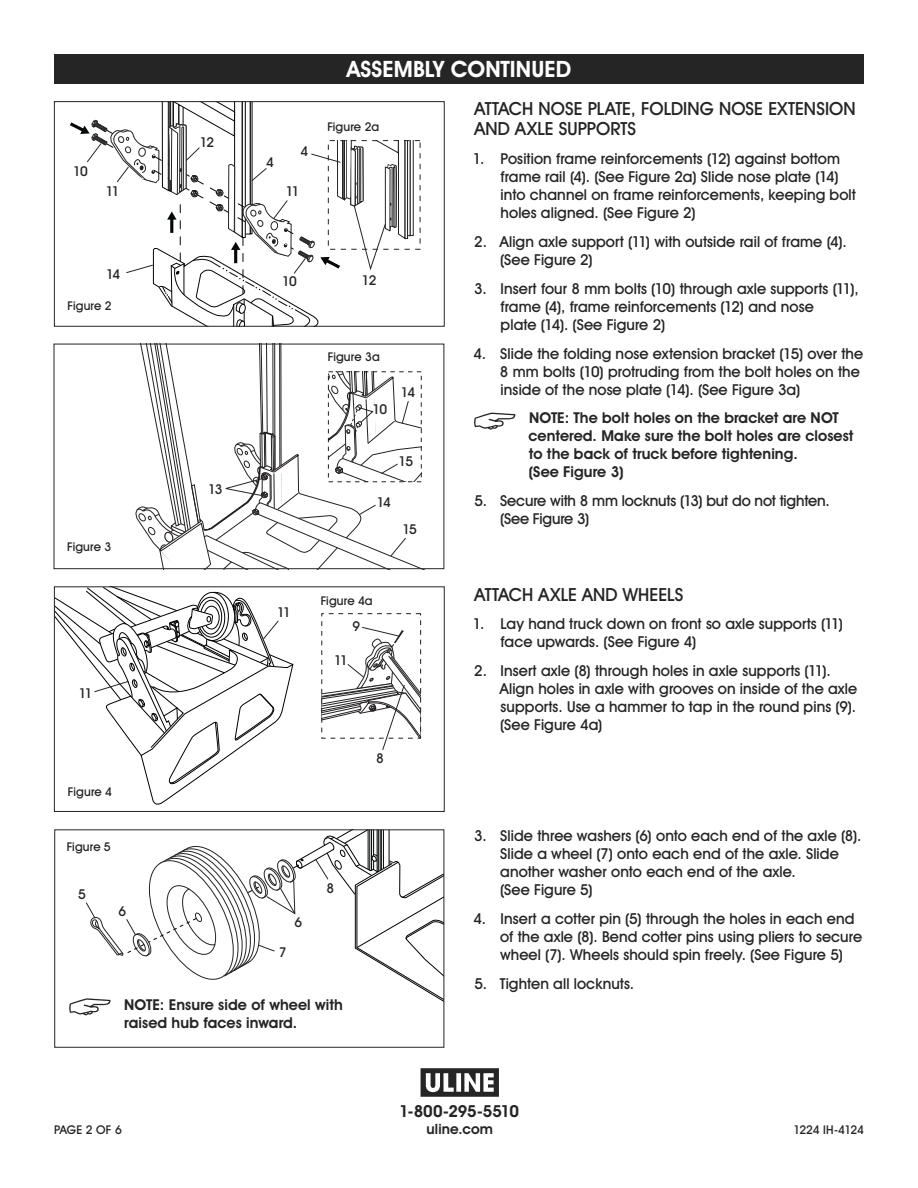
<style>
.page{position:relative;width:918px;height:1188px;background:#fff}
.page>*{position:absolute;margin:0;border:0;box-sizing:border-box;transform-origin:0 0}
.t1{font:700 22.5px "Uline Two Knine";letter-spacing:.005em;color:#fff}
.t2{font:18px/20.2px "Uline Two Knine";color:#252525}
.t3{font:700 16.5px "Uline Two Knine";letter-spacing:-.015em;color:#252525}
.t4{font:15px/18px "Uline Two Knine";letter-spacing:.005em;color:#252525}
.t5{font:700 15px/18px "Uline Two Knine";letter-spacing:.005em;color:#252525}
.t6{font:700 14.25px "Uline Two Knine";letter-spacing:.01em;color:#252525}
.t7{font:13.5px "Uline Two Knine";letter-spacing:-.085em;color:#252525}
.t8{font:12px "Uline Two Knine";letter-spacing:.005em;color:#252525}
</style>
<div class="page">
<div style="left:54px;top:54px;width:810px;height:30px;background:#252525"></div>
<svg style="left:474px;top:413px;width:41px;height:17px"></svg>
<svg style="left:421px;top:1068px;width:78px;height:29px"></svg>
<div style="left:54px;top:586px;width:391px;height:226px;border:1px solid #252525"></div>
<svg style="left:54px;top:587px;width:240px;height:219px"></svg>
<svg style="left:321px;top:626px;width:100px;height:124px"></svg>
<svg style="left:68px;top:102px;width:346px;height:224px"></svg>
<svg style="left:133px;top:344px;width:310px;height:225px"></svg>
<svg style="left:69px;top:830px;width:375px;height:193px"></svg>
<p class="t7" style="left:73px;top:163px;width:16px">10</p>
<p class="t7" style="left:106px;top:183px;width:15px">11</p>
<p class="t7" style="left:106px;top:266px;width:16px">14</p>
<p class="t8" style="left:68px;top:298px;width:46px">Figure 2</p>
<p class="t8" style="left:67px;top:540px;width:46px">Figure 3</p>
<p class="t7" style="left:79px;top:685px;width:15px">11</p>
<p class="t8" style="left:68px;top:784px;width:46px">Figure 4</p>
<p class="t8" style="left:67px;top:839px;width:45px">Figure 5</p>
<p class="t7" style="left:78px;top:886px;width:9px">5</p>
<p class="t7" style="left:119px;top:902px;width:9px">6</p>
<p class="t7" style="left:200px;top:134px;width:16px">12</p>
<p class="t7" style="left:208px;top:481px;width:16px">13</p>
<p class="t7" style="left:266px;top:154px;width:9px">4</p>
<p class="t7" style="left:300px;top:143px;width:9px">4</p>
<p class="t7" style="left:286px;top:183px;width:15px">11</p>
<p class="t7" style="left:282px;top:273px;width:16px">10</p>
<h1 class="t1" style="left:347px;top:56px;width:226px">ASSEMBLY CONTINUED</h1>
<p class="t2" style="left:474px;top:98px;width:383px">ATTACH NOSE PLATE, FOLDING NOSE EXTENSION<br>AND AXLE SUPPORTS</p>
<p class="t4" style="left:501px;top:150px;width:357px;text-indent:-28px">1. Position frame reinforcements (12) against bottom frame rail (4). (See Figure 2a) Slide nose plate (14) into channel on frame reinforcements, keeping bolt holes aligned. (See Figure 2)</p>
<p class="t4" style="left:500px;top:232px;width:348px;text-indent:-26px">2. Align axle support (11) with outside rail of frame (4). (See Figure 2)</p>
<p class="t4" style="left:501px;top:279px;width:360px;text-indent:-26px">3. Insert four 8 mm bolts (10) through axle supports (11), frame (4), frame reinforcements (12) and nose<br>plate (14). (See Figure 2)</p>
<p class="t4" style="left:500px;top:344px;width:365px;text-indent:-26px">4. Slide the folding nose extension bracket (15) over the<br>8 mm bolts (10) protruding from the bolt holes on the inside of the nose plate (14). (See Figure 3a)</p>
<p class="t5" style="left:529px;top:409px;width:326px">NOTE: The bolt holes on the bracket are NOT centered. Make sure the bolt holes are closest to the back of truck before tightening.<br>(See Figure 3)</p>
<p class="t4" style="left:500px;top:492px;width:331px;text-indent:-26px">5. Secure with 8 mm locknuts (13) but do not tighten. (See Figure 3)</p>
<p class="t8" style="left:327px;top:120px;width:53px">Figure 2a</p>
<p class="t7" style="left:362px;top:272px;width:16px">12</p>
<p class="t8" style="left:328px;top:349px;width:53px">Figure 3a</p>
<p class="t7" style="left:401px;top:384px;width:16px">14</p>
<p class="t7" style="left:372px;top:401px;width:16px">10</p>
<p class="t7" style="left:399px;top:453px;width:16px">15</p>
<p class="t7" style="left:377px;top:494px;width:16px">14</p>
<p class="t7" style="left:402px;top:521px;width:16px">15</p>
<p class="t7" style="left:277px;top:604px;width:15px">11</p>
<p class="t8" style="left:321px;top:593px;width:53px">Figure 4a</p>
<p class="t7" style="left:352px;top:618px;width:9px">9</p>
<p class="t7" style="left:334px;top:652px;width:15px">11</p>
<p class="t7" style="left:376px;top:750px;width:9px">8</p>
<p class="t2" style="left:474px;top:584px;width:210px">ATTACH AXLE AND WHEELS</p>
<p class="t4" style="left:501px;top:615px;width:344px;text-indent:-28px">1. Lay hand truck down on front so axle supports (11) face upwards. (See Figure 4)</p>
<p class="t4" style="left:500px;top:662px;width:359px;text-indent:-26px">2. Insert axle (8) through holes in axle supports (11).<br>Align holes in axle with grooves on inside of the axle supports. Use a hammer to tap in the round pins (9). (See Figure 4a)</p>
<p class="t7" style="left:279px;top:944px;width:9px">7</p>
<p class="t7" style="left:295px;top:914px;width:9px">6</p>
<p class="t7" style="left:327px;top:880px;width:9px">8</p>
<p class="t4" style="left:500px;top:827px;width:363px;text-indent:-26px">3. Slide three washers (6) onto each end of the axle (8).<br>Slide a wheel (7) onto each end of the axle. Slide another washer onto each end of the axle.<br>(See Figure 5)</p>
<p class="t4" style="left:500px;top:909px;width:364px;text-indent:-27px">4. Insert a cotter pin (5) through the holes in each end of the axle (8). Bend cotter pins using pliers to secure wheel (7). Wheels should spin freely. (See Figure 5)</p>
<p class="t4" style="left:475px;top:974px;width:161px">5. Tighten all locknuts.</p>
<p class="t5" style="left:124px;top:995px;width:220px">NOTE: Ensure side of wheel with raised hub faces inward.</p>
<p class="t3" style="left:399px;top:1101px;width:121px">1-800-295-5510</p>
<p class="t6" style="left:427px;top:1120px;width:68px">uline.com</p>
<p class="t8" style="left:54px;top:1122px;width:69px">PAGE 2 OF 6</p>
<p class="t8" style="left:793px;top:1122px;width:72px">1224 IH-4124</p>
</div>
